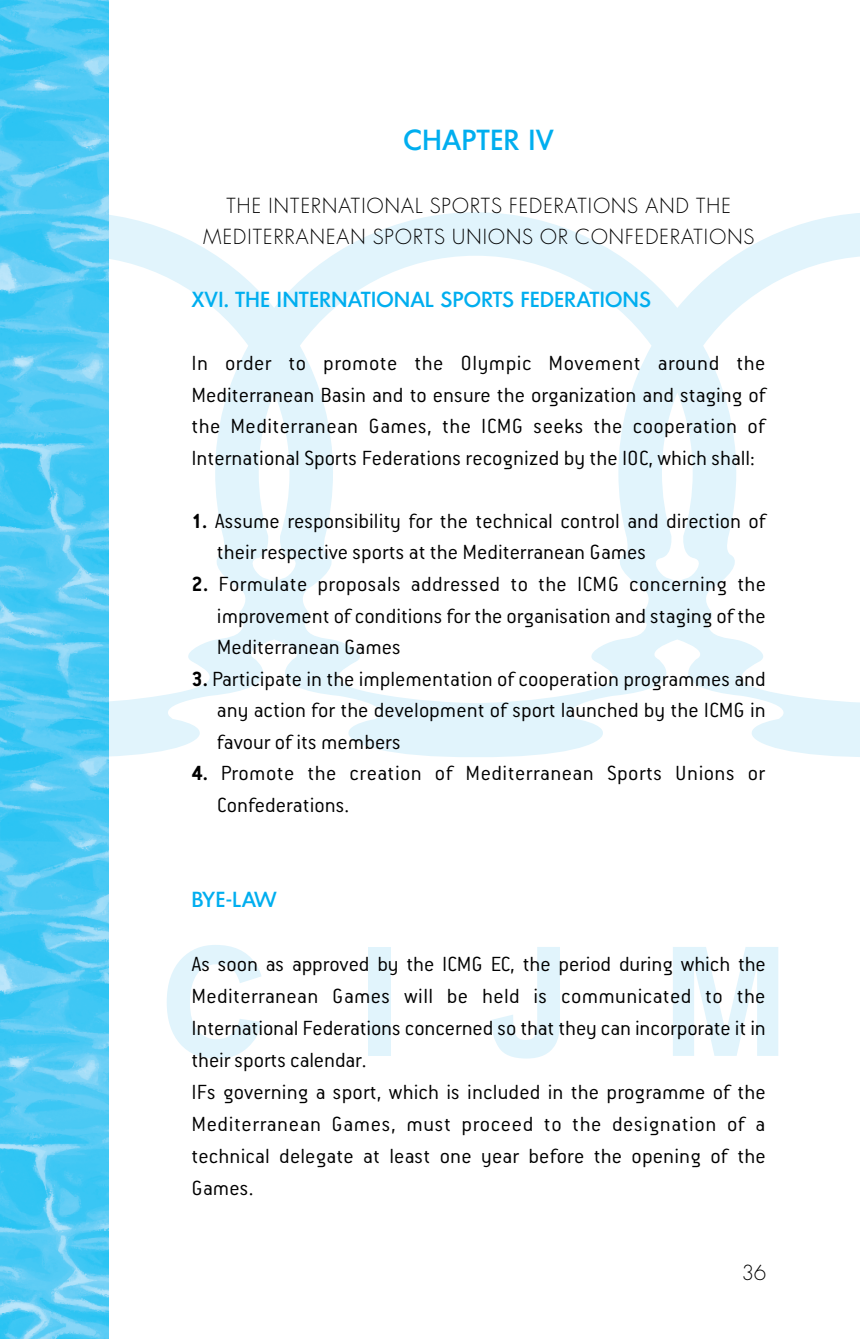
<style>
.page{position:relative;width:860px;height:1339px;background:#fff}
.page>*{position:absolute;margin:0;border:0;box-sizing:border-box;transform-origin:0 0}
.t1{font:27px "Art Futur H Demi";color:#00aeef}
.t2{font:300 22.5px/31.5px "PF Premier";color:#000;text-align:justify}
.t3{font:300 22.5px/31.5px "PF Premier";letter-spacing:.02em;color:#000}
.t4{font:20.25px/31.5px "Art Futur H Light";letter-spacing:.06em;color:#000;text-align:center}
.t5{font:20.25px "Art Futur H Demi";color:#00aeef}
.s1{font-weight:700}
</style>
<div class="page">
<svg style="left:673px;top:947px;width:105px;height:109px"></svg>
<div style="left:368px;top:947px;width:23px;height:109px;background:#e1f4fc"></div>
<svg style="left:167px;top:945px;width:94px;height:114px"></svg>
<svg style="left:491px;top:947px;width:69px;height:111px"></svg>
<svg style="left:108px;top:212px;width:752px;height:546px"></svg>
<img style="left:0;top:0;width:108px;height:1339px">
<p class="t1" style="left:403px;top:127px;width:152px">CHAPTER IV</p>
<p class="t4" style="left:203px;top:191px;width:552px">THE INTERNATIONAL SPORTS FEDERATIONS AND THE<br>MEDITERRANEAN SPORTS UNIONS OR CONFEDERATIONS</p>
<p class="t5" style="left:191px;top:290px;width:461px">XVI. THE INTERNATIONAL SPORTS FEDERATIONS</p>
<p class="t2" style="left:191px;top:349px;width:576px">In order to promote the Olympic Movement around the Mediterranean Basin and to ensure the organization and staging of the Mediterranean Games, the ICMG seeks the cooperation of International Sports Federations recognized by the IOC, which shall:</p>
<p class="t2" style="left:217px;top:507px;width:550px;text-indent:-26px"><span class="s1">1.</span> Assume responsibility for the technical control and direction of their respective sports at the Mediterranean Games</p>
<p class="t2" style="left:217px;top:570px;width:550px;text-indent:-26px"><span class="s1">2.</span> Formulate proposals addressed to the ICMG concerning the improvement of conditions for the organisation and staging of the Mediterranean Games</p>
<p class="t2" style="left:217px;top:664px;width:550px;text-indent:-26px"><span class="s1">3.</span> Participate in the implementation of cooperation programmes and any action for the development of sport launched by the ICMG in favour of its members</p>
<p class="t3" style="left:217px;top:759px;width:549px;text-indent:-26px"><span class="s1">4.</span> Promote the creation of Mediterranean Sports Unions or<br>Confederations.</p>
<p class="t5" style="left:191px;top:890px;width:87px">BYE-LAW</p>
<p class="t2" style="left:191px;top:949px;width:576px;text-align:left">As soon as approved by the ICMG EC, the period during which the Mediterranean Games will be held is communicated to the International Federations concerned so that they can incorporate it in their sports calendar.<br>IFs governing a sport, which is included in the programme of the Mediterranean Games, must proceed to the designation of a technical delegate at least one year before the opening of the Games.</p>
<p class="t4" style="left:742px;top:1258px;width:25px">36</p>
</div>
